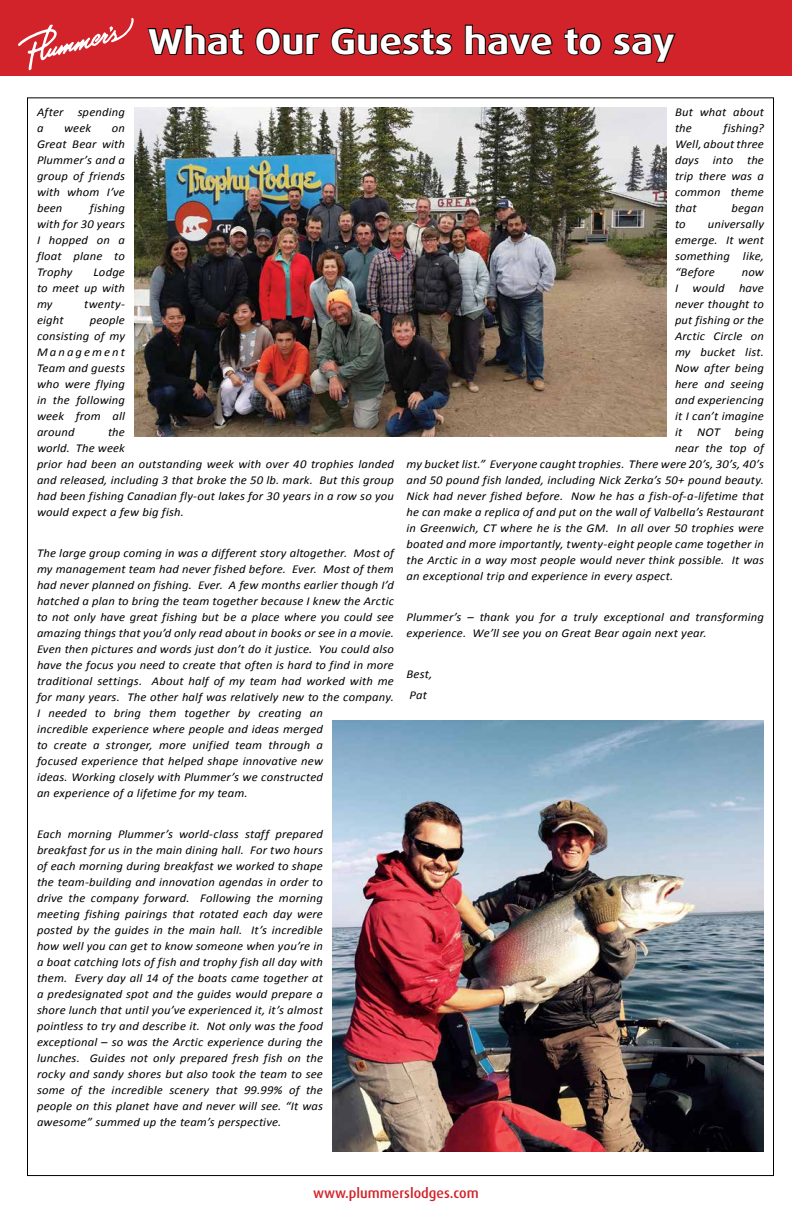
<style>
.page{position:relative;width:792px;height:1224px;background:#fff}
.page>*{position:absolute;margin:0;border:0;box-sizing:border-box;transform-origin:0 0}
.t1{font:700 36px "Dax Wide";color:#fff}
.t2{font:500 14px "Dax";color:#d2232a}
.t3{font:italic 12px/16px "Calibri";letter-spacing:.015em;color:#000;text-align:justify;scale:1.05 1}
</style>
<div class="page">
<div style="left:0;top:0;width:792px;height:76px;background:#d2232a"></div>
<svg style="left:18px;top:18px;width:116px;height:52px"></svg>
<svg style="left:147px;top:24px;width:97px;height:32px"></svg>
<svg style="left:255px;top:27px;width:65px;height:29px"></svg>
<svg style="left:330px;top:27px;width:123px;height:29px"></svg>
<svg style="left:464px;top:24px;width:89px;height:32px"></svg>
<svg style="left:564px;top:27px;width:38px;height:29px"></svg>
<svg style="left:612px;top:33px;width:64px;height:30px"></svg>
<img style="left:135px;top:107px;width:531px;height:329px">
<img style="left:332px;top:720px;width:432px;height:432px">
<h1 class="t1" style="left:148px;top:21px;width:528px">What Our Guests have to say</h1>
<p class="t3" style="left:37px;top:104px;width:85px">After spending a</p>
<p class="t3" style="left:64px;top:120px;width:27px">week</p>
<p class="t3" style="left:37px;top:120px;width:85px;text-indent:75px">on Great Bear with Plummer’s and a group of friends with whom I’ve been</p>
<p class="t3" style="left:37px;top:200px;width:85px;text-indent:53px">fishing with for 30 years I hopped on a float plane to Trophy</p>
<p class="t3" style="left:37px;top:264px;width:85px;text-indent:57px">Lodge to meet up with my</p>
<p class="t3" style="left:84px;top:296px;width:40px">twenty-</p>
<p class="t3" style="left:37px;top:312px;width:85px;text-indent:53px">people consisting of my Management Team and guests who were flying in the following week from all around</p>
<p class="t3" style="left:37px;top:312px;width:27px">eight</p>
<p class="t3" style="left:37px;top:424px;width:341px;text-align:left;text-indent:71px">the<br>world. The week<br>prior had been an outstanding week with over 40 trophies landed and released, including 3 that broke the 50 lb. mark. But this group had been fishing Canadian fly-out lakes for 30 years in a row so you would expect a few big fish.</p>
<p class="t3" style="left:37px;top:545px;width:342px;text-align:left">The large group coming in was a different story altogether. Most of my management team had never fished before. Ever. Most of them had never planned on fishing. Ever. A few months earlier though I’d hatched a plan to bring the team together because I knew the Arctic to not only have great fishing but be a place where you could see amazing things that you’d only read about in books or see in a movie.<br>Even then pictures and words just don’t do it justice. You could also have the focus you need to create that often is hard to find in more traditional settings. About half of my team had worked with me for many years. The other half was relatively new to the company.<br>I needed to bring them together by creating an<br>incredible experience where people and ideas merged<br>to create a stronger, more unified team through a<br>focused experience that helped shape innovative new<br>ideas. Working closely with Plummer’s we constructed<br>an experience of a lifetime for my team.</p>
<p class="t3" style="left:37px;top:826px;width:274px">Each morning Plummer’s world-class staff prepared breakfast for us in the main dining hall. For two hours of each morning during breakfast we worked to shape the team-building and innovation agendas in order to drive the company forward. Following the morning meeting fishing pairings that rotated each day were posted by the guides in the main hall. It’s incredible how well you can get to know someone when you’re in a boat catching lots of fish and trophy fish all day with them. Every day all 14 of the boats came together at a predesignated spot and the guides would prepare a shore lunch that until you’ve experienced it, it’s almost pointless to try and describe it. Not only was the food exceptional – so was the Arctic experience during the lunches. Guides not only prepared fresh fish on the rocky and sandy shores but also took the team to see some of the incredible scenery that 99.99% of the people on this planet have and never will see. “It was awesome” summed up the team’s perspective.</p>
<p class="t3" style="left:675px;top:104px;width:86px">But what about the</p>
<p class="t3" style="left:675px;top:120px;width:86px;text-indent:49px">fishing?<br>Well, about three days into the trip there was a common theme that</p>
<p class="t3" style="left:731px;top:200px;width:33px">began</p>
<p class="t3" style="left:675px;top:216px;width:86px;text-indent:33px">universally emerge. It went something like, “Before</p>
<p class="t3" style="left:675px;top:216px;width:12px">to</p>
<p class="t3" style="left:675px;top:264px;width:86px;text-indent:67px">now I would have never thought to put fishing or the Arctic Circle on my bucket list.<br>Now after being here and seeing and experiencing it I can’t imagine it</p>
<p class="t3" style="left:697px;top:424px;width:23px">NOT</p>
<p class="t3" style="left:735px;top:424px;width:29px">being</p>
<p class="t3" style="left:675px;top:440px;width:86px">near the top of</p>
<p class="t3" style="left:406px;top:456px;width:342px">my bucket list.” Everyone caught trophies. There were 20’s, 30’s, 40’s</p>
<p class="t3" style="left:406px;top:472px;width:342px">and 50 pound fish landed, including Nick Zerka’s 50+ pound beauty.</p>
<p class="t3" style="left:406px;top:488px;width:342px">Nick had never fished before. Now he has a fish-of-a-lifetime that</p>
<p class="t3" style="left:406px;top:504px;width:342px">he can make a replica of and put on the wall of Valbella’s Restaurant</p>
<p class="t3" style="left:406px;top:520px;width:342px">in Greenwich, CT where he is the GM. In all over 50 trophies were</p>
<p class="t3" style="left:406px;top:536px;width:342px">boated and more importantly, twenty-eight people came together in</p>
<p class="t3" style="left:406px;top:552px;width:342px">the Arctic in a way most people would never think possible. It was</p>
<p class="t3" style="left:406px;top:568px;width:256px">an exceptional trip and experience in every aspect.</p>
<p class="t3" style="left:406px;top:609px;width:342px">Plummer’s – thank you for a truly exceptional and transforming experience. We’ll see you on Great Bear again next year.</p>
<p class="t3" style="left:406px;top:664px;width:26px;line-height:20.5px">Best,<br>Pat</p>
<p class="t2" style="left:313px;top:1185px;width:167px">www.plummerslodges.com</p>
</div>
